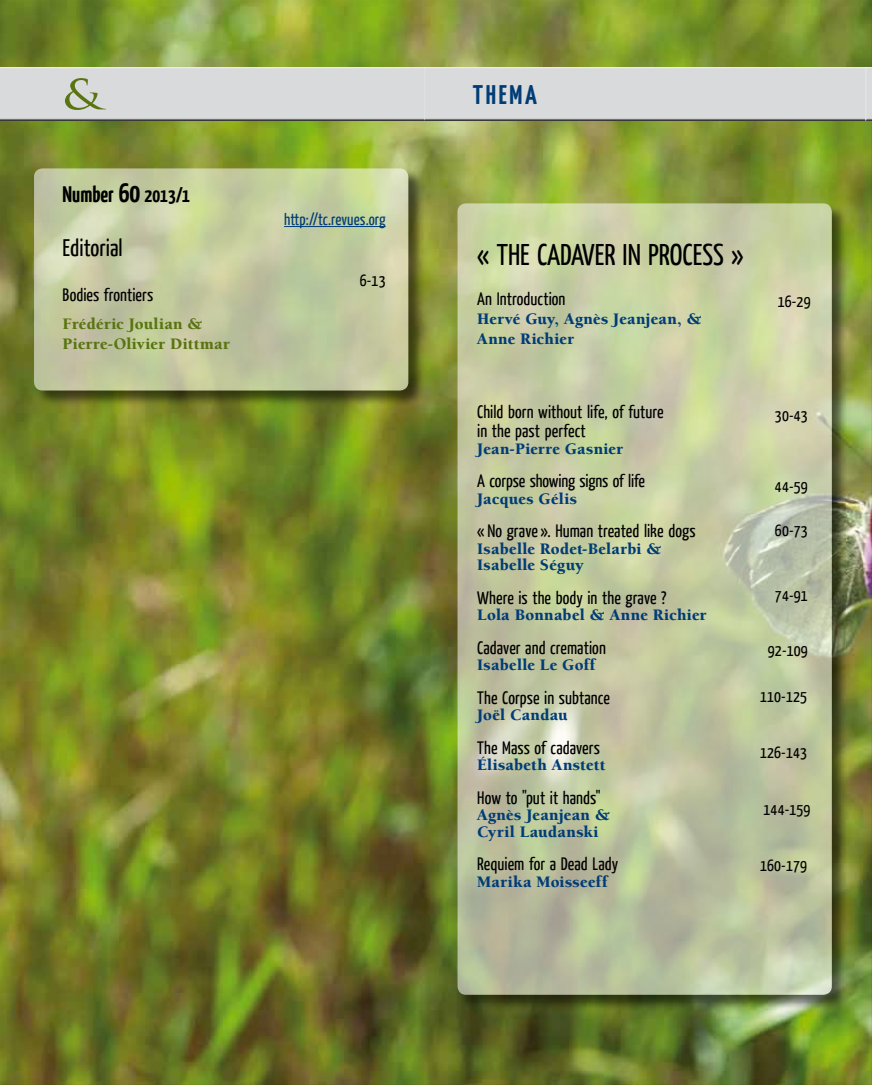
<style>
.page{position:relative;width:872px;height:1085px;background:#fff}
.page>*{position:absolute;margin:0;border:0;box-sizing:border-box;transform-origin:0 0}
.t1{font:30px "Yanone Kaffeesatz";color:#000}
.t2{font:700 27px "Yanone Kaffeesatz";letter-spacing:.1em;color:#003c76}
.t3{font:24px "Yanone Kaffeesatz";color:#000}
.t4{font:700 22.5px "Yanone Kaffeesatz";color:#000}
.t5{font:18px/19.5px "Yanone Kaffeesatz";color:#000}
.t6{font:900 16.5px/16.5px "Berkeley";letter-spacing:.015em;color:#003c76}
.t7{font:16.5px "Yanone Kaffeesatz";letter-spacing:.01em;color:#000}
.t8{font:900 16.5px/19.5px "Berkeley";letter-spacing:.015em;color:#5a7411}
.t9{font:16.5px "Yanone Kaffeesatz";letter-spacing:.01em;color:#003c76}
.s1{font-size:27px}
.s2{font-size:19.5px}
</style>
<div class="page">
<div style="left:0;top:0;width:872px;height:1084px;background:#000;opacity:.75"></div>
<div style="left:0;top:65px;width:438px;height:57px;background:#fff;opacity:.75"></div>
<div style="left:0;top:67px;width:438px;height:55px;background:#000;opacity:.75"></div>
<svg style="left:34px;top:169px;width:391px;height:238px"></svg>
<svg style="left:34px;top:168px;width:374px;height:222px;fill:#c3ca9e"></svg>
<svg style="left:65px;top:78px;width:41px;height:32px"></svg>
<hr style="left:284px;top:226px;width:101px;height:1px;background:#003c76">
<div style="left:423px;top:65px;width:446px;height:57px;background:#fff;opacity:.75"></div>
<div style="left:423px;top:67px;width:446px;height:55px;background:#d9dadb"></div>
<div style="left:864px;top:65px;width:8px;height:56px;background:#5a7623"></div>
<div style="left:864px;top:66px;width:8px;height:56px;background:#000;opacity:.75"></div>
<img style="left:458px;top:203px;width:390px;height:808px">
<svg style="left:457px;top:203px;width:375px;height:791px"></svg>
<p class="t4" style="left:63px;top:179px;width:129px">Number <span class="s1">60</span> <span class="s2">2013/1</span></p>
<h3 class="t3" style="left:63px;top:232px;width:62px">Editorial</h3>
<p class="t5" style="left:63px;top:284px;width:92px">Bodies frontiers</p>
<p class="t8" style="left:63px;top:314px;width:169px">Frédéric Joulian &amp;<br>Pierre-Olivier Dittmar</p>
<p class="t9" style="left:284px;top:208px;width:103px">http://tc.revues.org</p>
<p class="t7" style="left:360px;top:270px;width:27px">6-13</p>
<h2 class="t2" style="left:473px;top:77px;width:66px">THEMA</h2>
<h1 class="t1" style="left:477px;top:235px;width:268px">« THE Cadaver in process »</h1>
<p class="t5" style="left:477px;top:288px;width:90px">An Introduction</p>
<p class="t6" style="left:477px;top:309px;width:226px;line-height:19.5px">Hervé Guy, Agnès Jeanjean, &amp;<br>Anne Richier</p>
<p class="t7" style="left:777px;top:290px;width:34px">16-29</p>
<p class="t5" style="left:477px;top:401px;width:188px">Child born without life, of future in the past perfect</p>
<p class="t6" style="left:477px;top:440px;width:147px">Jean-Pierre Gasnier</p>
<p class="t5" style="left:477px;top:470px;width:169px">A corpse showing signs of life</p>
<p class="t6" style="left:477px;top:490px;width:101px">Jacques Gélis</p>
<p class="t5" style="left:477px;top:520px;width:220px">« No grave ». Human treated like dogs</p>
<p class="t6" style="left:477px;top:540px;width:186px">Isabelle Rodet-Belarbi &amp;<br>Isabelle Séguy</p>
<p class="t5" style="left:477px;top:587px;width:191px">Where is the body in the grave ?</p>
<p class="t6" style="left:477px;top:607px;width:231px">Lola Bonnabel &amp; Anne Richier</p>
<p class="t5" style="left:477px;top:637px;width:130px">Cadaver and cremation</p>
<p class="t6" style="left:477px;top:657px;width:120px">Isabelle Le Goff</p>
<p class="t5" style="left:477px;top:687px;width:134px">The Corpse in subtance</p>
<p class="t6" style="left:477px;top:707px;width:92px">Joël Candau</p>
<p class="t5" style="left:477px;top:737px;width:124px">The Mass of cadavers</p>
<p class="t6" style="left:477px;top:757px;width:130px">Élisabeth Anstett</p>
<p class="t5" style="left:477px;top:787px;width:125px">How to "put it hands"</p>
<p class="t6" style="left:477px;top:807px;width:134px">Agnès Jeanjean &amp;<br>Cyril Laudanski</p>
<p class="t5" style="left:477px;top:853px;width:142px">Requiem for a Dead Lady</p>
<p class="t6" style="left:477px;top:873px;width:132px">Marika Moisseeff</p>
<p class="t7" style="left:775px;top:405px;width:34px">30-43</p>
<p class="t7" style="left:775px;top:475px;width:34px">44-59</p>
<p class="t7" style="left:775px;top:519px;width:34px">60-73</p>
<p class="t7" style="left:775px;top:585px;width:34px">74-91</p>
<p class="t7" style="left:768px;top:639px;width:41px">92-109</p>
<p class="t7" style="left:760px;top:685px;width:48px">110-125</p>
<p class="t7" style="left:760px;top:742px;width:48px">126-143</p>
<p class="t7" style="left:763px;top:798px;width:48px">144-159</p>
<p class="t7" style="left:760px;top:854px;width:48px">160-179</p>
</div>
